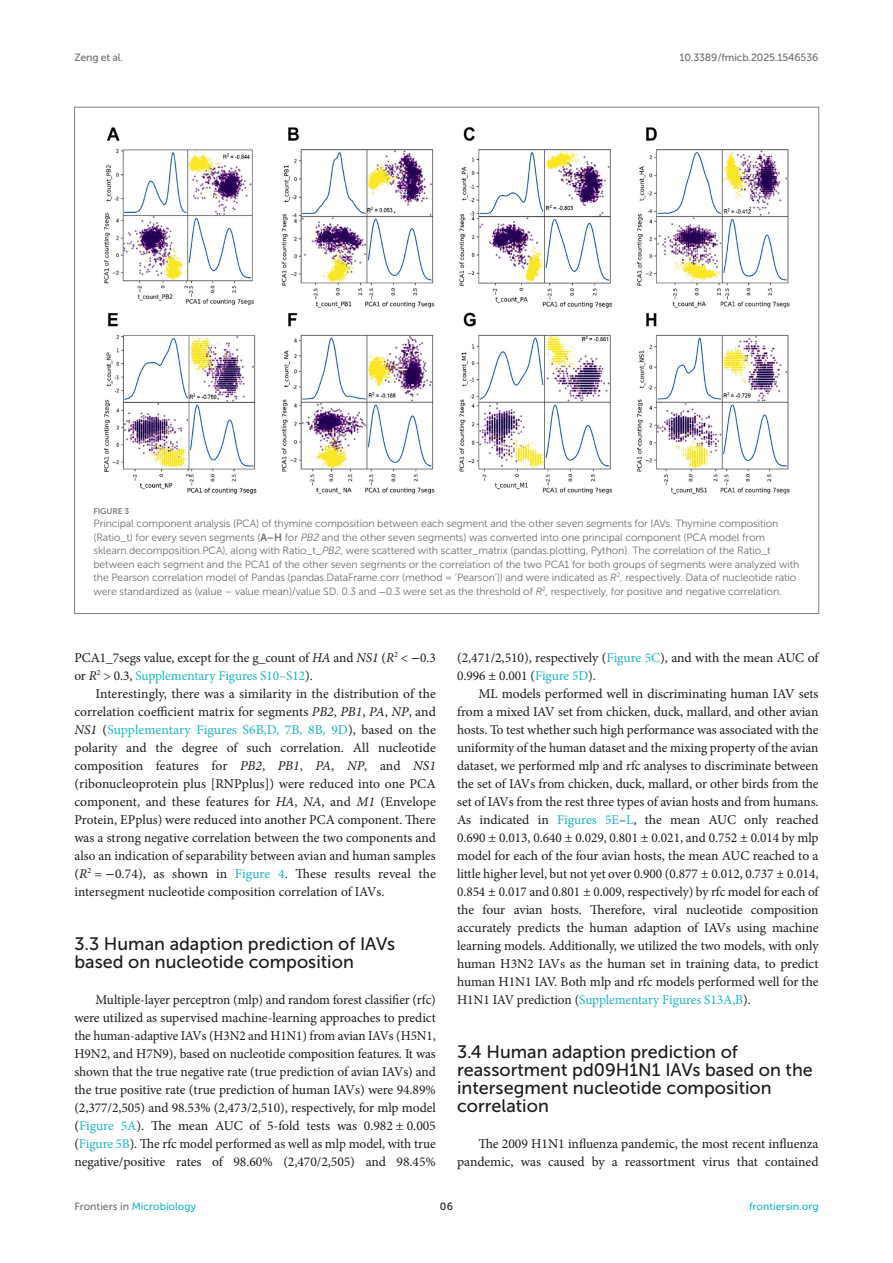
<style>
.page{position:relative;width:893px;height:1263px;background:#fff}
.page>*{position:absolute;margin:0;border:0;box-sizing:border-box;transform-origin:0 0}
.HEAD_2{font:18px/18px "Museo Sans 500";color:#1b1c1b}
.TEXT{font:13.5px/18px "Minion Pro";letter-spacing:-.005em;color:#1b1c1b;text-align:justify}
.FIG_LEG{font:10.5px/13.5px "Museo Sans 300";letter-spacing:-.01em;color:#706f70}
.t1{font:10.5px "Museo Sans 500";color:#1db5c3}
.t2{font:10.5px "Museo Sans 500";letter-spacing:-.015em;color:#706f70}
.t3{font:10.5px "Museo Sans 500";color:#1b1c1b}
.FIG_HD{font:8.25px "Museo Sans 700";letter-spacing:-.01em;color:#7e7f7f}
.s1{font-family:"Museo Sans 700"}
.s2{font-style:italic}
.s3{font-family:"STIX General"}
.s4{color:#1db5c3}
.s5{color:#706f70}
</style>
<div class="page">
<img style="left:104px;top:127px;width:686px;height:367px">
<p class="t2" style="left:74px;top:52px;width:50px">Zeng et al.</p>
<p class="t2" style="left:680px;top:52px;width:140px">10.3389/fmicb.2025.1546536</p>
<p class="FIG_HD" style="left:94px;top:506px;width:37px">FIGURE 3</p>
<p class="FIG_LEG" style="left:94px;top:517px;width:707px">Principal component analysis (PCA) of thymine composition between each segment and the other seven segments for IAVs. Thymine composition (Ratio_t) for every seven segments (<span class="s1">A–H</span> for <span class="s2">PB2</span> and the other seven segments) was converted into one principal component (PCA model from sklearn.decomposition.PCA), along with Ratio_t_<span class="s2">PB2</span>, were scattered with scatter_matrix (pandas.plotting, Python). The correlation of the Ratio_t between each segment and the PCA1 of the other seven segments or the correlation of the two PCA1 for both groups of segments were analyzed with the Pearson correlation model of Pandas (pandas.DataFrame.corr (method = ‘Pearson’)) and were indicated as <span class="s2">R</span><sup>2</sup>, respectively. Data of nucleotide ratio were standardized as (value – value mean)/value SD. 0.3 and <span class="s3">−</span>0.3 were set as the threshold of <span class="s2">R</span><sup>2</sup>, respectively, for positive and negative correlation.</p>
<p class="TEXT" style="left:74px;top:649px;width:363px">PCA1_7segs value, except for the g_count of <span class="s2">HA</span> and <span class="s2">NS1</span> (<span class="s2">R</span><sup>2</sup> &lt; <span class="s3">−</span>0.3 or <span class="s2">R</span><sup>2</sup> &gt; 0.3, <span class="s4">Supplementary Figures S10–S12</span>).</p>
<p class="TEXT" style="left:74px;top:685px;width:363px;text-indent:21px">Interestingly, there was a similarity in the distribution of the correlation coefficient matrix for segments <span class="s2">PB2</span>, <span class="s2">PB1</span>, <span class="s2">PA</span>, <span class="s2">NP</span>, and <span class="s2">NS1</span> (<span class="s4">Supplementary Figures S6B,D, 7B, 8B, 9D</span>), based on the polarity and the degree of such correlation. All nucleotide composition features for <span class="s2">PB2</span>, <span class="s2">PB1</span>, <span class="s2">PA</span>, <span class="s2">NP</span>, and <span class="s2">NS1 </span>(ribonucleoprotein plus [RNPplus]) were reduced into one PCA component, and these features for <span class="s2">HA</span>, <span class="s2">NA</span>, and <span class="s2">M1</span> (Envelope Protein, EPplus) were reduced into another PCA component. There was a strong negative correlation between the two components and also an indication of separability between avian and human samples (<span class="s2">R</span><sup>2</sup> = <span class="s3">−</span>0.74), as shown in <span class="s4">Figure 4</span>. These results reveal the intersegment nucleotide composition correlation of IAVs.</p>
<p class="HEAD_2" style="left:74px;top:935px;width:322px">3.3 Human adaption prediction of IAVs based on nucleotide composition</p>
<p class="TEXT" style="left:74px;top:991px;width:363px;text-indent:21px">Multiple-layer perceptron (mlp) and random forest classifier (rfc) were utilized as supervised machine-learning approaches to predict the human-adaptive IAVs (H3N2 and H1N1) from avian IAVs (H5N1, H9N2, and H7N9), based on nucleotide composition features. It was shown that the true negative rate (true prediction of avian IAVs) and the true positive rate (true prediction of human IAVs) were 94.89% (2,377/2,505) and 98.53% (2,473/2,510), respectively, for mlp model (<span class="s4">Figure 5A</span>). The mean AUC of 5-fold tests was 0.982 ± 0.005 (<span class="s4">Figure 5B</span>). The rfc model performed as well as mlp model, with true negative/positive rates of 98.60% (2,470/2,505) and 98.45%</p>
<p class="TEXT" style="left:457px;top:649px;width:363px">(2,471/2,510), respectively (<span class="s4">Figure 5C</span>), and with the mean AUC of<br>0.996 ± 0.001 (<span class="s4">Figure 5D</span>).</p>
<p class="TEXT" style="left:457px;top:685px;width:363px;text-indent:21px">ML models performed well in discriminating human IAV sets from a mixed IAV set from chicken, duck, mallard, and other avian hosts. To test whether such high performance was associated with the uniformity of the human dataset and the mixing property of the avian dataset, we performed mlp and rfc analyses to discriminate between the set of IAVs from chicken, duck, mallard, or other birds from the set of IAVs from the rest three types of avian hosts and from humans.<br>As indicated in <span class="s4">Figures 5E</span>–<span class="s4">L</span>, the mean AUC only reached 0.690 ± 0.013, 0.640 ± 0.029, 0.801 ± 0.021, and 0.752 ± 0.014 by mlp model for each of the four avian hosts, the mean AUC reached to a little higher level, but not yet over 0.900 (0.877 ± 0.012, 0.737 ± 0.014, 0.854 ± 0.017 and 0.801 ± 0.009, respectively) by rfc model for each of the four avian hosts. Therefore, viral nucleotide composition accurately predicts the human adaption of IAVs using machine learning models. Additionally, we utilized the two models, with only human H3N2 IAVs as the human set in training data, to predict human H1N1 IAV. Both mlp and rfc models performed well for the H1N1 IAV prediction (<span class="s4">Supplementary Figures S13A,B</span>).</p>
<p class="HEAD_2" style="left:457px;top:1043px;width:357px">3.4 Human adaption prediction of reassortment pd09H1N1 IAVs based on the intersegment nucleotide composition correlation</p>
<p class="TEXT" style="left:457px;top:1135px;width:363px;text-align:right">The 2009 H1N1 influenza pandemic, the most recent influenza pandemic, was caused by a reassortment virus that contained</p>
<p class="t1" style="left:74px;top:1200px;width:123px"><span class="s5">Frontiers in</span> Microbiology</p>
<p class="t3" style="left:440px;top:1200px;width:15px">06</p>
<p class="t1" style="left:749px;top:1200px;width:71px">frontiersin.org</p>
</div>
